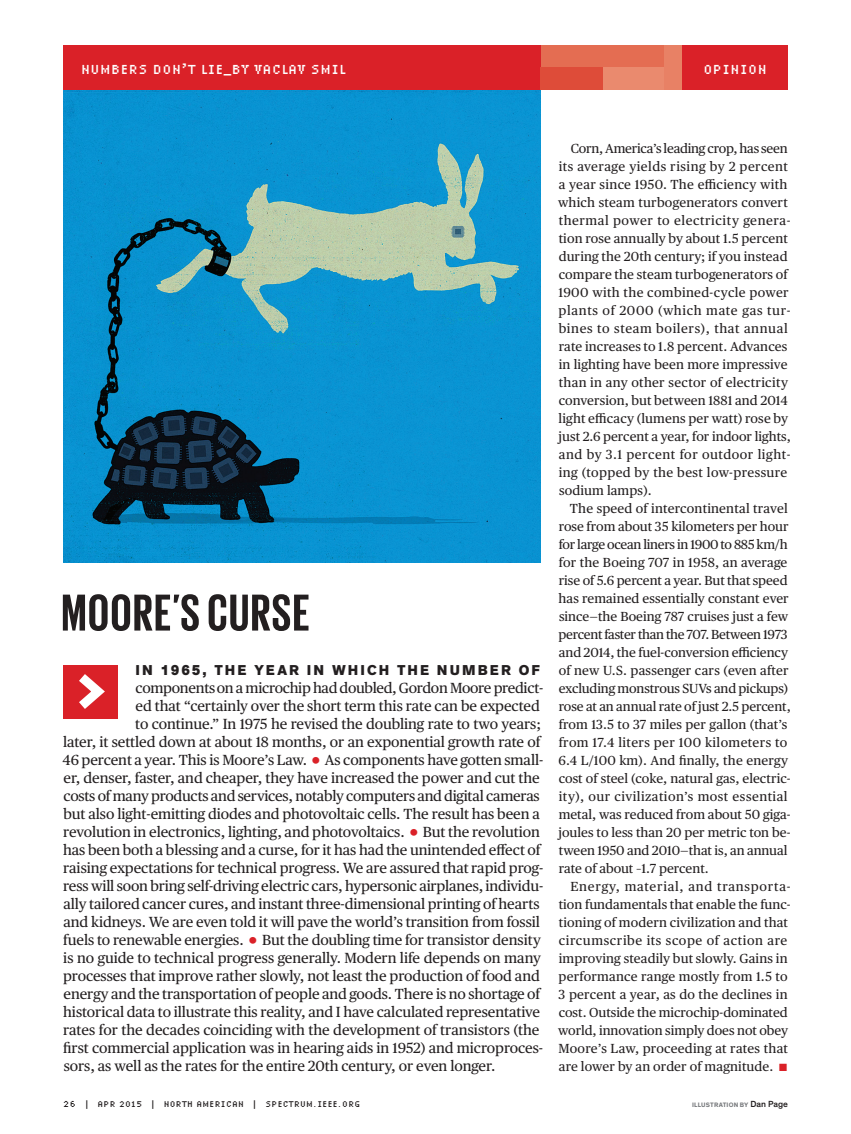
<style>
.page{position:relative;width:851px;height:1134px;background:#fff}
.page>*{position:absolute;margin:0;border:0;box-sizing:border-box;transform-origin:0 0}
.t1{font:700 52.95px "Giorgio Sans";letter-spacing:.03em;color:#231f20}
.t2{font:14.7px "Publico Text";letter-spacing:-.005em;color:#231f20}
.t3{font:800 14.7px "Theinhardt";letter-spacing:.14em;color:#231f20}
.t4{font:condensed 13.5px "Lo Res 9 OT";letter-spacing:.04em;color:#fff}
.t5{font:13.2px/18px "Publico Text";letter-spacing:.01em;color:#231f20}
.t6{font:condensed 8.7px "Lo Res 9 OT";letter-spacing:.04em;color:#231f20}
.t7{font:700 6.45px "Theinhardt";letter-spacing:.03em;color:#76787b}
.s1{font-size:22.5px;color:#da2128}
.s2{font-size:9px}
.s3{color:#da2128}
.s4{font-weight:500;font-size:9px;color:#231f20}
</style>
<div class="page">
<img style="left:63px;top:90px;width:477px;height:473px">
<div style="left:63px;top:665px;width:54px;height:54px;background:#da2128"></div>
<svg style="left:79px;top:674px;width:26px;height:35px"></svg>
<div style="left:558px;top:45px;width:124px;height:45px;background:#e88165"></div>
<div style="left:540px;top:45px;width:124px;height:45px;background:#e46d52"></div>
<div style="left:558px;top:68px;width:106px;height:22px;background:#ea8a6e"></div>
<div style="left:63px;top:45px;width:477px;height:45px;background:#da2128"></div>
<div style="left:682px;top:45px;width:106px;height:45px;background:#da2128"></div>
<div style="left:540px;top:68px;width:62px;height:22px;background:#de4c39"></div>
<p class="t4" style="left:81px;top:58px;width:209px">NUMBERS DON’T LIE_BY VACLAV</p>
<p class="t4" style="left:311px;top:58px;width:36px">SMIL</p>
<p class="t4" style="left:703px;top:58px;width:65px">OPINION</p>
<h1 class="t1" style="left:62px;top:586px;width:249px">MOORE’S CURSE</h1>
<p class="t3" style="left:135px;top:661px;width:406px">IN 1965, THE YEAR IN WHICH THE NUMBER OF</p>
<p class="t2" style="left:136px;top:677px;width:409px">componentson a microchip had doubled, Gordon Moore predict-</p>
<p class="t2" style="left:136px;top:695px;width:406px">ed that “certainly over the short term this rate can be expected</p>
<p class="t2" style="left:135px;top:713px;width:407px">to continue.” In 1975 he revised the doubling rate to two years;</p>
<p class="t2" style="left:63px;top:731px;width:479px">later, it settled down at about 18 months, or an exponential growth rate of</p>
<p class="t2" style="left:62px;top:749px;width:482px">46 percent a year. This is Moore’s Law. <span class="s1">•</span> As components have gotten small-</p>
<p class="t2" style="left:64px;top:767px;width:478px">er, denser, faster, and cheaper, they have increased the power and cut the</p>
<p class="t2" style="left:64px;top:785px;width:478px">costs of many products and services, notably computers and digital cameras</p>
<p class="t2" style="left:63px;top:803px;width:478px">but also light-emitting diodes and photovoltaic cells. The result has been a</p>
<p class="t2" style="left:63px;top:821px;width:478px">revolution in electronics, lighting, and photovoltaics. <span class="s1">•</span> But the revolution</p>
<p class="t2" style="left:63px;top:839px;width:479px">has been both a blessing and a curse, for it has had the unintended effect of</p>
<p class="t2" style="left:63px;top:857px;width:481px">raising expectations for technical progress. We are assured that rapid prog-</p>
<p class="t2" style="left:63px;top:875px;width:481px">ress will soon bring self-driving electric cars, hypersonic airplanes, individu-</p>
<p class="t2" style="left:63px;top:893px;width:477px">ally tailored cancer cures, and instant three-dimensional printing of hearts</p>
<p class="t2" style="left:63px;top:911px;width:478px">and kidneys. We are even told it will pave the world’s transition from fossil</p>
<p class="t2" style="left:63px;top:929px;width:479px">fuels to renewable energies. <span class="s1">•</span> But the doubling time for transistor density</p>
<p class="t2" style="left:63px;top:947px;width:479px">is no guide to technical progress generally. Modern life depends on many</p>
<p class="t2" style="left:63px;top:965px;width:478px">processes that improve rather slowly, not least the production of food and</p>
<p class="t2" style="left:64px;top:983px;width:478px">energy and the transportation of people and goods. There is no shortage of</p>
<p class="t2" style="left:63px;top:1001px;width:478px">historical data to illustrate this reality, and I have calculated representative</p>
<p class="t2" style="left:63px;top:1019px;width:478px">rates for the decades coinciding with the development of transistors (the</p>
<p class="t2" style="left:63px;top:1037px;width:481px">first commercial application was in hearing aids in 1952) and microproces-</p>
<p class="t2" style="left:64px;top:1055px;width:433px">sors, as well as the rates for the entire 20th century, or even longer.</p>
<p class="t6" style="left:63px;top:1097px;width:215px"><span class="s2">26</span> | APR 2015 | NORTH AMERICAN | SPECTR</p>
<p class="t6" style="left:300px;top:1097px;width:23px">UM.IEEE</p>
<p class="t6" style="left:338px;top:1097px;width:24px">.ORG</p>
<p class="t5" style="left:558px;top:139px;width:234px;text-indent:13px">Corn, America’s leading crop, has seen its average yields rising by 2 percent a year since 1950. The efficiency with which steam turbogenerators convert thermal power to electricity genera&shy;tion rose annually by about 1.5 percent during the 20th century; if you instead compare the steam turbogenerators of 1900 with the combined-cycle power plants of 2000 (which mate gas tur&shy;bines to steam boilers), that annual rate increases to 1.8 percent. Advances in lighting have been more impressive than in any other sector of electricity conversion, but between 1881 and 2014 light efficacy (lumens per watt) rose by just 2.6 percent a year, for indoor lights, and by 3.1 percent for outdoor light&shy;ing (topped by the best low-pressure sodium lamps).</p>
<p class="t5" style="left:558px;top:498px;width:234px;text-indent:11px">The speed of intercontinental travel rose from about 35 kilometers per hour for large ocean liners in 1900 to 885 km/h for the Boeing 707 in 1958, an average rise of 5.6 percent a year. But that speed has remained essentially constant ever since—the Boeing 787 cruises just a few percent faster than the 707. Between 1973 and 2014, the fuel-conversion efficiency of new U.S. passenger cars (even after excluding monstrous SUVs and pickups) rose at an annual rate of just 2.5 percent, from 13.5 to 37 miles per gallon (that’s from 17.4 liters per 100 kilometers to 6.4 L/100 km). And finally, the energy cost of steel (coke, natural gas, electric&shy;ity), our civilization’s most essential metal, was reduced from about 50 giga&shy;joules to less than 20 per metric ton be&shy;tween 1950 and 2010—that is, an annual rate of about –1.7 percent.</p>
<p class="t5" style="left:558px;top:876px;width:234px;text-indent:12px">Energy, material, and transporta&shy;tion fundamentals that enable the func&shy;tioning of modern civilization and that circumscribe its scope of action are improving steadily but slowly. Gains in performance range mostly from 1.5 to 3 percent a year, as do the declines in cost. Outside the microchip-dominated world, innovation simply does not obey Moore’s Law, proceeding at rates that are lower by an order of magnitude. <span class="s3">■</span></p>
<p class="t7" style="left:692px;top:1101px;width:97px">ILLUSTRATION BY <span class="s4">Dan Page</span></p>
</div>
